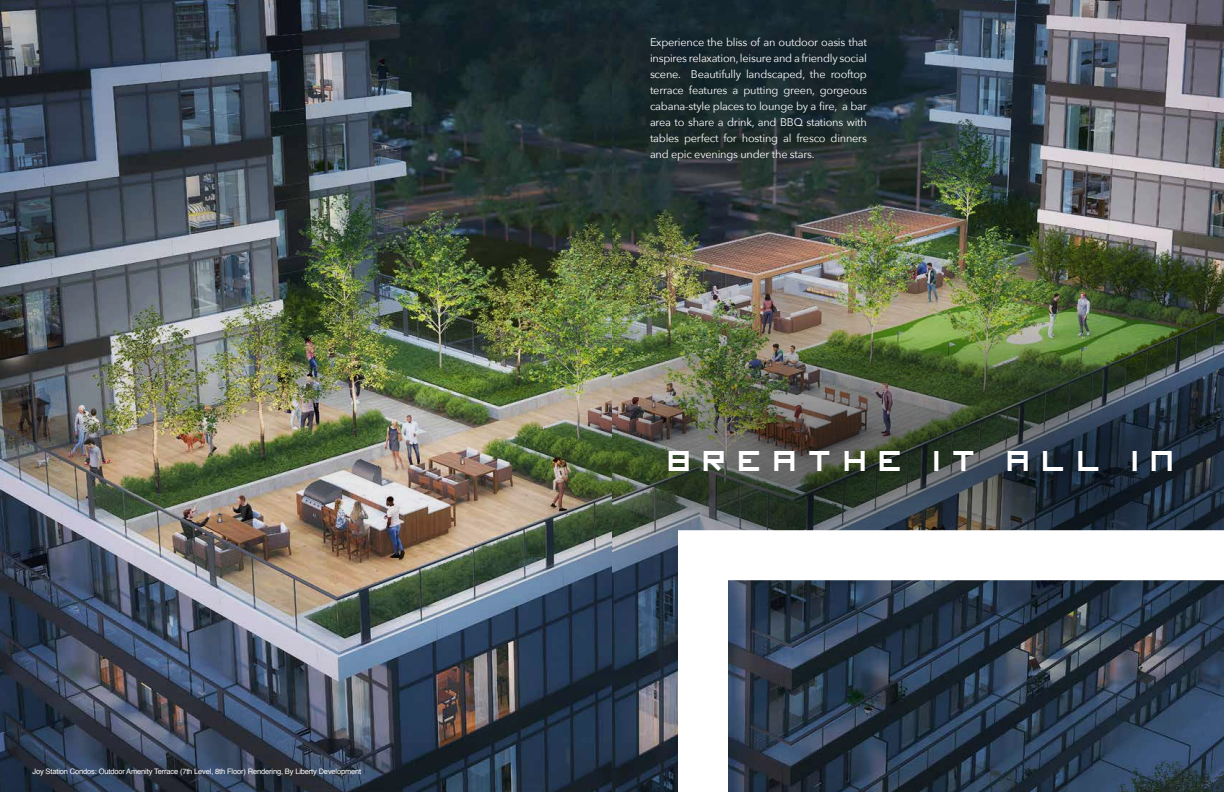
<style>
.page{position:relative;width:1224px;height:792px;background:#fff}
.page>*{position:absolute;margin:0;border:0;box-sizing:border-box;transform-origin:0 0}
.t1{font:32px "imagine font";letter-spacing:.35em;color:#fff}
.t2{font:11px/16px "Avenir Next";letter-spacing:-.02em;color:#fff;text-align:justify}
.t3{font:7.5px "Helvetica";letter-spacing:-.02em;color:#fff}
</style>
<div class="page">
<img style="left:612px;top:0;width:612px;height:792px">
<img style="left:0;top:0;width:612px;height:792px">
<img style="left:461px;top:234px;width:763px;height:453px">
<svg style="left:653px;top:505px;width:571px;height:287px"></svg>
<p class="t3" style="left:32px;top:765px;width:330px">Joy Station Condos: Outdoor Amenity Terrace (7th Level, 8th Floor) Rendering, By Liberty Development</p>
<p class="t2" style="left:650px;top:34px;width:218px">Experience the bliss of an outdoor oasis that inspires relaxation, leisure and a friendly social scene. Beautifully landscaped, the rooftop terrace features a putting green, gorgeous cabana-style places to lounge by a fire, a bar area to share a drink, and BBQ stations with tables perfect for hosting al fresco dinners and epic evenings under the stars.</p>
<h1 class="t1" style="left:669px;top:451px;width:509px">BREATHE IT ALL IN</h1>
</div>
